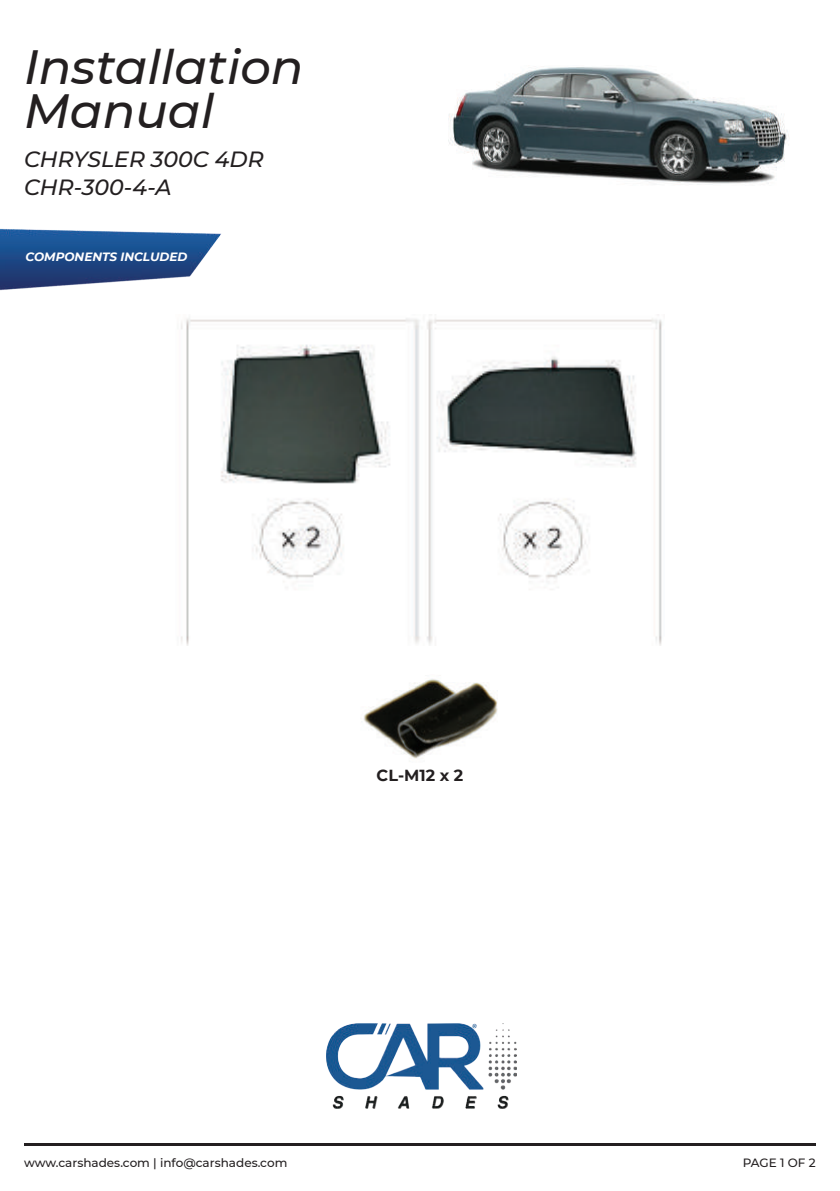
<style>
.page{position:relative;width:840px;height:1191px;background:#fff}
.page>*{position:absolute;margin:0;border:0;box-sizing:border-box;transform-origin:0 0}
.t1{font:italic 500 48px/44px "Montserrat";color:#231f20}
.t2{font:italic 500 22px/28px "Montserrat";color:#231f20}
.t3{font:700 16px "Montserrat";color:#231f20}
.t4{font:500 12px "Montserrat";color:#231f20}
.t5{font:italic 700 12px "Montserrat";color:#fff}
</style>
<div class="page">
<img style="left:448px;top:67px;width:341px;height:118px">
<img style="left:0;top:228px;width:221px;height:63px">
<img style="left:181px;top:314px;width:481px;height:331px">
<img style="left:363px;top:679px;width:135px;height:80px">
<img style="left:326px;top:1023px;width:190px;height:85px">
<hr style="left:24px;top:1143px;width:791px;height:2px;background:#231f20">
<h1 class="t1" style="left:24px;top:43px;width:281px">Installation<br>Manual</h1>
<h2 class="t2" style="left:24px;top:145px;width:241px">CHRYSLER 300C 4DR<br>CHR-300-4-A</h2>
<p class="t5" style="left:25px;top:248px;width:163px">COMPONENTS INCLUDED</p>
<h3 class="t3" style="left:376px;top:764px;width:88px">CL-M12 x 2</h3>
<p class="t4" style="left:24px;top:1153px;width:265px">www.carshades.com | info@carshades.com</p>
<p class="t4" style="left:742px;top:1153px;width:74px">PAGE 1 OF 2</p>
</div>
